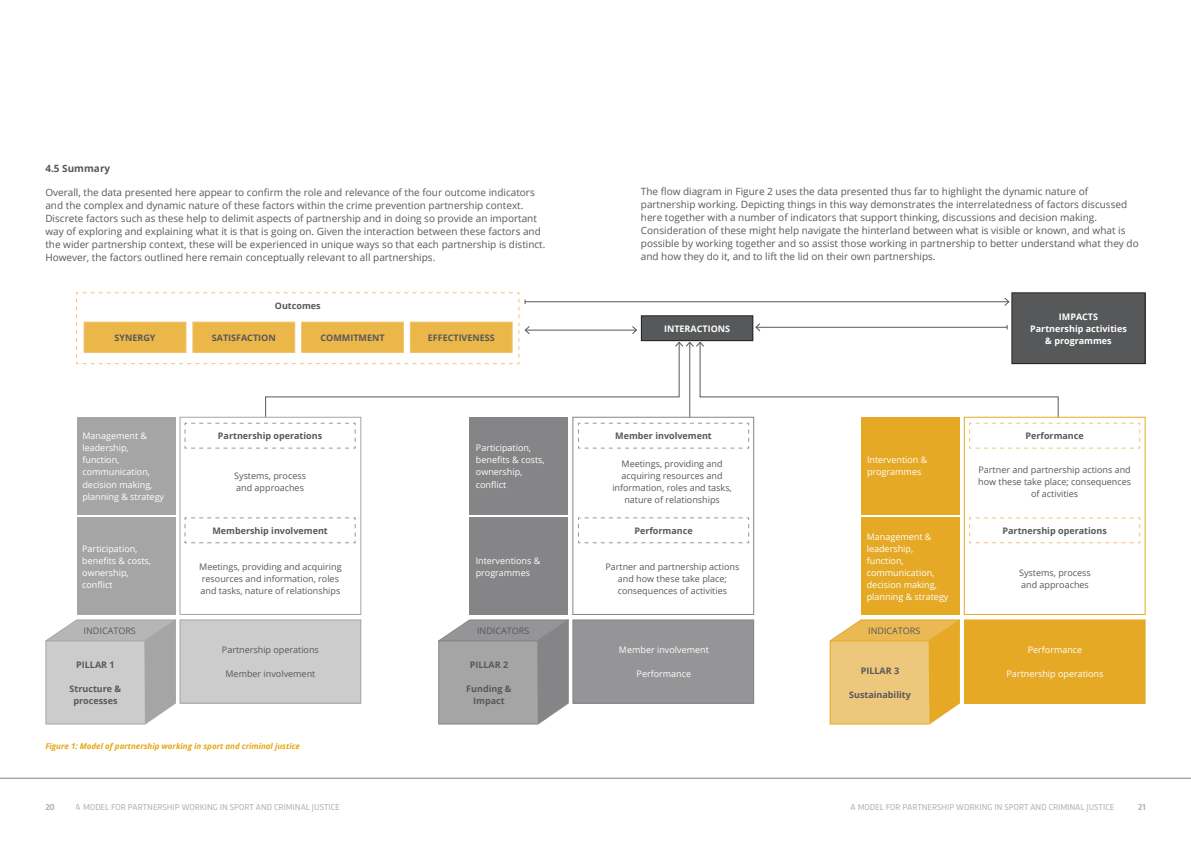
<style>
.page{position:relative;width:1191px;height:842px;background:#fff}
.page>*{position:absolute;margin:0;border:0;box-sizing:border-box;transform-origin:0 0}
.body{font:10px/13px "Open Sans";color:#57585a}
.body-2{font:700 10px "Open Sans";color:#57585a}
.body-3{font:9px/12px "Open Sans";color:#57585a;text-align:center}
.body-4{font:9px/12px "Open Sans";color:#fff}
.body-5{font:700 9px/12px "Open Sans";color:#57585a;text-align:center}
.t1{font:9px "Trasandina";color:#808285}
.body-6{font:700 9px/12px "Open Sans";color:#fff;text-align:center}
.t2{font:700 9px "Trasandina";color:#808285}
.body-7{font:italic 700 8px "Open Sans";color:#e5a710}
</style>
<div class="page">
<hr style="left:0;top:778px;width:1191px;height:1px;background:#808285">
<div style="left:470px;top:417px;width:98px;height:98px;background:#858486"></div>
<div style="left:572px;top:417px;width:182px;height:198px;background:#fff;border:1px solid #858486"></div>
<div style="left:573px;top:620px;width:180px;height:83px;background:#959496"></div>
<div style="left:470px;top:517px;width:98px;height:97px;background:#858486"></div>
<svg style="left:438px;top:619px;width:131px;height:106px;background:#a1a0a1"></svg>
<div style="left:572px;top:619px;width:182px;height:85px;border:1px solid #858486"></div>
<div style="left:77px;top:417px;width:98px;height:98px;background:#a6a5a6"></div>
<div style="left:179px;top:417px;width:182px;height:198px;background:#fff;border:1px solid #a6a5a6"></div>
<div style="left:180px;top:620px;width:180px;height:83px;background:#cdcccc"></div>
<div style="left:77px;top:517px;width:98px;height:97px;background:#a6a5a6"></div>
<svg style="left:45px;top:619px;width:131px;height:106px;background:#c4c3c3"></svg>
<div style="left:179px;top:619px;width:182px;height:85px;border:1px solid #a6a5a6"></div>
<div style="left:861px;top:417px;width:98px;height:98px;background:#e5a925"></div>
<div style="left:963px;top:417px;width:182px;height:198px;background:#fff;border:1px solid #e5a925"></div>
<div style="left:861px;top:517px;width:98px;height:97px;background:#e5a925"></div>
<svg style="left:829px;top:619px;width:317px;height:106px;background:#ebbe5e"></svg>
<svg style="left:184px;top:517px;width:172px;height:27px"></svg>
<div style="left:1012px;top:293px;width:133px;height:71px;background:#57585a"></div>
<svg style="left:578px;top:517px;width:171px;height:27px"></svg>
<svg style="left:969px;top:517px;width:171px;height:27px"></svg>
<svg style="left:76px;top:292px;width:1064px;height:157px"></svg>
<p class="body-2" style="left:45px;top:161px;width:66px">4.5 Summary</p>
<p class="body" style="left:45px;top:186px;width:501px">Overall, the data presented here appear to confirm the role and relevance of the four outcome indicators and the complex and dynamic nature of these factors within the crime prevention partnership context.<br>Discrete factors such as these help to delimit aspects of partnership and in doing so provide an important way of exploring and explaining what it is that is going on. Given the interaction between these factors and the wider partnership context, these will be experienced in unique ways so that each partnership is distinct.<br>However, the factors outlined here remain conceptually relevant to all partnerships.</p>
<p class="body-5" style="left:275px;top:299px;width:47px">Outcomes</p>
<p class="body-5" style="left:114px;top:331px;width:43px">SYNERGY</p>
<p class="body-5" style="left:212px;top:331px;width:65px">SATISFACTION</p>
<p class="body-5" style="left:320px;top:331px;width:66px">COMMITMENT</p>
<p class="body-5" style="left:428px;top:331px;width:69px">EFFECTIVENESS</p>
<p class="body-4" style="left:82px;top:430px;width:83px">Management &amp; leadership, function, communication, decision making, planning &amp; strategy</p>
<p class="body-5" style="left:218px;top:430px;width:106px">Partnership operations</p>
<p class="body-3" style="left:234px;top:469px;width:73px">Systems, process</p>
<p class="body-3" style="left:236px;top:481px;width:69px">and approaches</p>
<p class="body-4" style="left:82px;top:542px;width:70px">Participation, benefits &amp; costs, ownership, conflict</p>
<p class="body-3" style="left:84px;top:625px;width:54px">INDICATORS</p>
<p class="body-5" style="left:76px;top:659px;width:40px">PILLAR 1</p>
<p class="body-5" style="left:70px;top:683px;width:53px">Structure &amp; processes</p>
<p class="body-5" style="left:212px;top:524px;width:117px">Membership involvement</p>
<p class="body-3" style="left:199px;top:561px;width:144px;text-align:left">Meetings, providing and acquiring resources and information, roles and tasks, nature of relationships</p>
<p class="body-3" style="left:222px;top:643px;width:98px">Partnership operations</p>
<p class="body-3" style="left:225px;top:667px;width:91px">Member involvement</p>
<p class="body-7" style="left:45px;top:740px;width:256px">Figure 1: Model of partnership working in sport and criminal justice</p>
<p class="body-4" style="left:476px;top:442px;width:70px">Participation, benefits &amp; costs, ownership, conflict</p>
<p class="body-4" style="left:476px;top:554px;width:66px">Interventions &amp;</p>
<p class="body-4" style="left:476px;top:566px;width:56px">programmes</p>
<p class="body-3" style="left:477px;top:625px;width:54px">INDICATORS</p>
<p class="body-5" style="left:470px;top:659px;width:40px">PILLAR 2</p>
<p class="body-5" style="left:466px;top:683px;width:47px">Funding &amp;<br>Impact</p>
<p class="body" style="left:641px;top:184px;width:499px">The flow diagram in Figure 2 uses the data presented thus far to highlight the dynamic nature of partnership working. Depicting things in this way demonstrates the interrelatedness of factors discussed here together with a number of indicators that support thinking, discussions and decision making.<br>Consideration of these might help navigate the hinterland between what is visible or known, and what is possible by working together and so assist those working in partnership to better understand what they do and how they do it, and to lift the lid on their own partnerships.</p>
<p class="body-6" style="left:664px;top:322px;width:68px">INTERACTIONS</p>
<p class="body-5" style="left:615px;top:430px;width:98px">Member involvement</p>
<p class="body-3" style="left:612px;top:458px;width:121px">Meetings, providing and acquiring resources and information, roles and tasks, nature of relationships</p>
<p class="body-5" style="left:634px;top:524px;width:60px">Performance</p>
<p class="body-3" style="left:605px;top:561px;width:135px">Partner and partnership actions and how these take place; consequences of activities</p>
<p class="body-4" style="left:619px;top:643px;width:91px">Member involvement</p>
<p class="body-4" style="left:636px;top:667px;width:56px">Performance</p>
<p class="body-6" style="left:1058px;top:310px;width:41px">IMPACTS</p>
<p class="body-6" style="left:1030px;top:322px;width:98px">Partnership activities &amp; programmes</p>
<p class="body-4" style="left:867px;top:454px;width:62px">Intervention &amp; programmes</p>
<p class="body-4" style="left:866px;top:530px;width:83px">Management &amp; leadership, function, communication, decision making, planning &amp; strategy</p>
<p class="body-3" style="left:868px;top:625px;width:54px">INDICATORS</p>
<p class="body-5" style="left:860px;top:665px;width:40px">PILLAR 3</p>
<p class="body-5" style="left:849px;top:689px;width:63px">Sustainability</p>
<p class="body-5" style="left:1025px;top:430px;width:60px">Performance</p>
<p class="body-3" style="left:978px;top:463px;width:154px">Partner and partnership actions and how these take place; consequences of activities</p>
<p class="body-5" style="left:1002px;top:524px;width:106px">Partnership operations</p>
<p class="body-3" style="left:1019px;top:567px;width:73px">Systems, process</p>
<p class="body-3" style="left:1021px;top:579px;width:69px">and approaches</p>
<p class="body-4" style="left:1027px;top:643px;width:56px">Performance</p>
<p class="body-4" style="left:1006px;top:667px;width:98px">Partnership operations</p>
<p class="t2" style="left:45px;top:800px;width:11px">20</p>
<p class="t1" style="left:76px;top:800px;width:265px">A MODEL FOR PARTNERSHIP WORKING IN SPORT AND CRIMINAL JUSTICE</p>
<p class="t1" style="left:850px;top:800px;width:265px">A MODEL FOR PARTNERSHIP WORKING IN SPORT AND CRIMINAL JUSTICE</p>
<p class="t2" style="left:1138px;top:800px;width:9px">21</p>
</div>
